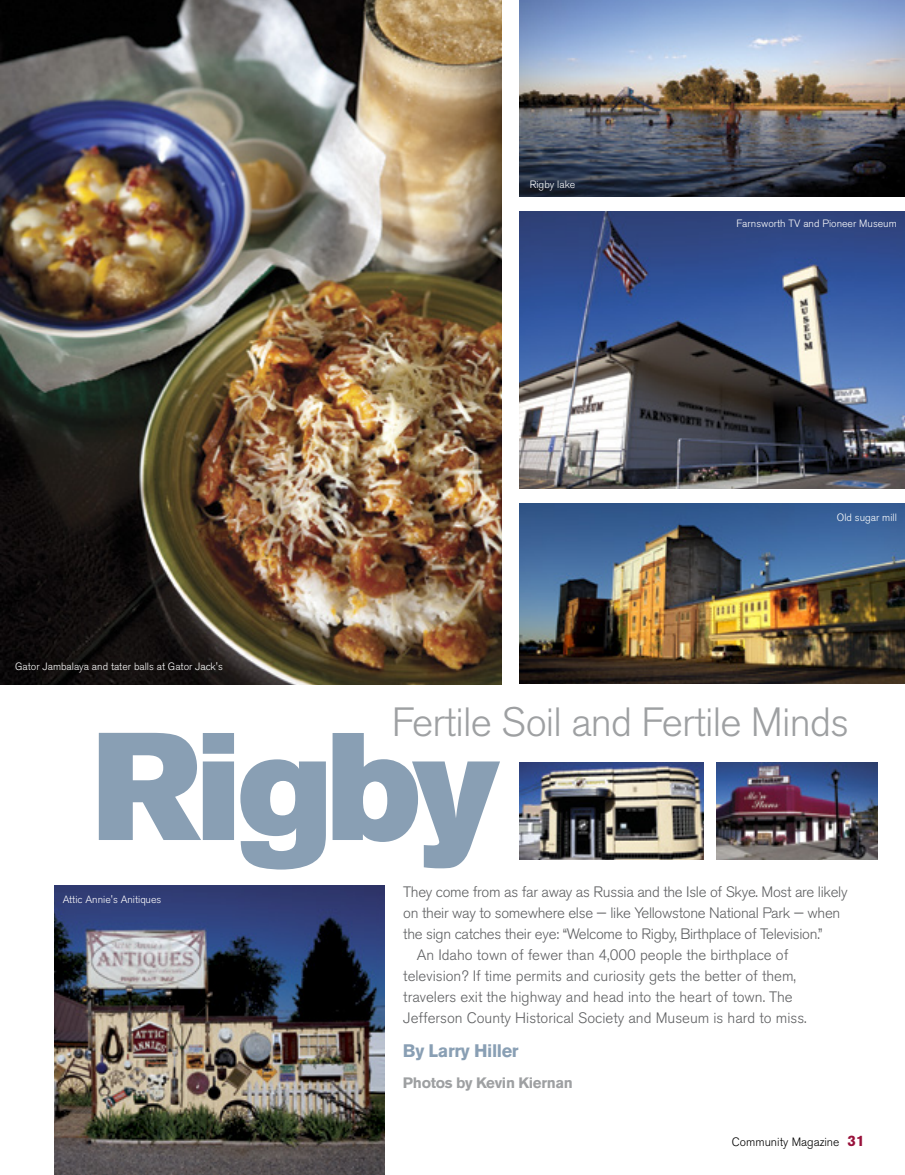
<style>
.page{position:relative;width:905px;height:1175px;background:#fff}
.page>*{position:absolute;margin:0;border:0;box-sizing:border-box;transform-origin:0 0}
.t1{font:151.5px "Akzidenz Grotesk BE Super";letter-spacing:-.03em;color:#899fb4}
.t2{font:300 40.5px "Akzidenz Grotesk BE";letter-spacing:-.02em;color:#9ea0a2}
.t3{font:700 18px "Akzidenz Grotesk BE";letter-spacing:-.02em;color:#899fb4}
.t4{font:300 15px "Akzidenz Grotesk BE";color:#5f6062}
.t5{font:300 15px "Akzidenz Grotesk BE";letter-spacing:-.02em;color:#5f6062}
.t6{font:700 15px "Akzidenz Grotesk BE";letter-spacing:-.02em;color:#9ea0a2}
.t7{font:300 12px "Akzidenz Grotesk BE";color:#000}
.t8{font:300 10.5px "Akzidenz Grotesk BE";color:#fff}
.s1{font-weight:700;font-size:15px;color:#98113a}
</style>
<div class="page">
<img style="left:519px;top:0;width:385px;height:196px">
<img style="left:0;top:0;width:501px;height:684px">
<img style="left:519px;top:503px;width:385px;height:180px">
<img style="left:519px;top:211px;width:385px;height:278px">
<img style="left:54px;top:885px;width:330px;height:289px">
<img style="left:519px;top:762px;width:184px;height:97px">
<img style="left:716px;top:762px;width:162px;height:97px">
<p class="t8" style="left:15px;top:660px;width:209px">Gator Jambalaya and tater balls at Gator Jack's</p>
<p class="t8" style="left:529px;top:178px;width:47px">Rigby lake</p>
<p class="t8" style="left:736px;top:217px;width:162px">Farnsworth TV and Pioneer Museum</p>
<p class="t8" style="left:836px;top:511px;width:61px">Old sugar mill</p>
<p class="t2" style="left:392px;top:699px;width:458px">Fertile Soil and Fertile Minds</p>
<p class="t1" style="left:92px;top:699px;width:409px">Rigby</p>
<p class="t8" style="left:63px;top:893px;width:100px">Attic Annie's Anitiques</p>
<p class="t5" style="left:403px;top:883px;width:446px">They come from as far away as Russia and the Isle of Skye. Most are likely</p>
<p class="t5" style="left:403px;top:904px;width:438px">on their way to somewhere else — like Yellowstone National Park — when</p>
<p class="t5" style="left:403px;top:925px;width:420px">the sign catches their eye: “Welcome to Rigby, Birthplace of Television.”</p>
<p class="t4" style="left:417px;top:946px;width:373px">An Idaho town of fewer than 4,000 people the birthplace of</p>
<p class="t4" style="left:403px;top:967px;width:394px">television? If time permits and curiosity gets the better of them,</p>
<p class="t4" style="left:403px;top:988px;width:391px">travelers exit the highway and head into the heart of town. The</p>
<p class="t4" style="left:403px;top:1009px;width:405px">Jefferson County Historical Society and Museum is hard to miss.</p>
<p class="t3" style="left:403px;top:1040px;width:117px">By Larry Hiller</p>
<p class="t6" style="left:403px;top:1074px;width:171px">Photos by Kevin Kiernan</p>
<p class="t7" style="left:731px;top:1135px;width:134px">Community Magazine <span class="s1">31</span></p>
</div>
